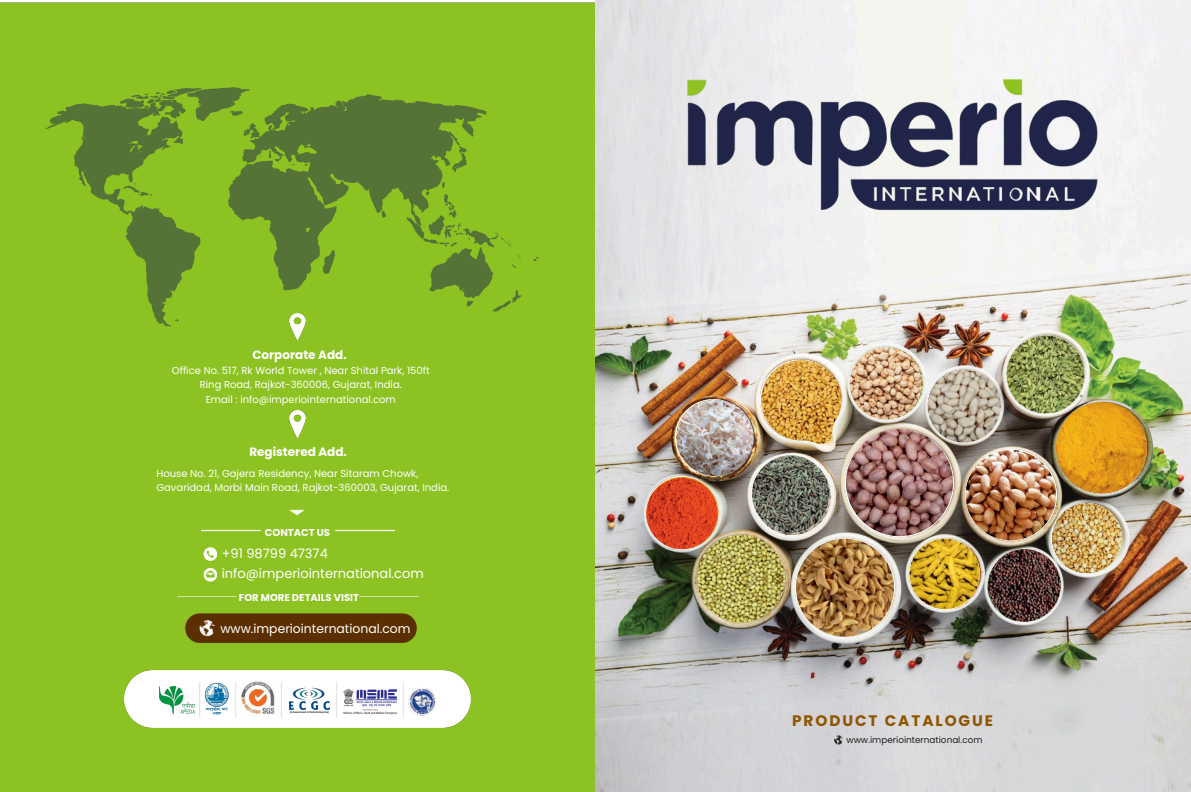
<style>
.page{position:relative;width:1191px;height:792px;background:#fff}
.page>*{position:absolute;margin:0;border:0;box-sizing:border-box;transform-origin:0 0}
.t1{font:700 15.2px "Poppins";letter-spacing:.125em;color:#8f5500}
.t2{font:13px "Poppins";color:#fff}
.t3{font:12.4px "Poppins";color:#fff}
.t4{font:700 12px "Poppins";color:#fff}
.t5{font:10px/14.2px "Poppins";color:#fff;text-align:center}
.t6{font:700 10px "Poppins";color:#fff}
.t7{font:8.9px "Poppins";color:#231f20}
.t8{font:700 2.6px "IBM Plex Sans Cond";letter-spacing:.005em;color:#231f20}
</style>
<div class="page">
<img style="left:0;top:2px;width:595px;height:790px">
<img style="left:595px;top:0;width:596px;height:792px">
<img style="left:846px;top:429px;width:107px;height:107px">
<img style="left:846px;top:429px;width:107px;height:107px;border-radius:50%">
<img style="left:646px;top:477px;width:72px;height:72px">
<img style="left:646px;top:477px;width:73px;height:72px;border-radius:50%">
<img style="left:796px;top:539px;width:98px;height:98px">
<img style="left:796px;top:539px;width:98px;height:98px;border-radius:50%">
<img style="left:754px;top:458px;width:77px;height:77px">
<img style="left:754px;top:458px;width:77px;height:77px;border-radius:50%">
<img style="left:676px;top:399px;width:76px;height:76px">
<img style="left:851px;top:347px;width:72px;height:72px">
<img style="left:851px;top:347px;width:72px;height:73px;border-radius:50%">
<img style="left:966px;top:450px;width:90px;height:91px">
<img style="left:966px;top:450px;width:90px;height:90px;border-radius:50%">
<img style="left:909px;top:539px;width:71px;height:70px">
<img style="left:909px;top:539px;width:71px;height:70px;border-radius:50%">
<img style="left:1006px;top:335px;width:78px;height:78px">
<img style="left:1006px;top:335px;width:79px;height:79px;border-radius:50%">
<img style="left:928px;top:370px;width:71px;height:71px">
<img style="left:1052px;top:503px;width:70px;height:70px">
<img style="left:1058px;top:405px;width:89px;height:88px">
<img style="left:761px;top:360px;width:80px;height:84px">
<img style="left:699px;top:536px;width:86px;height:85px">
<img style="left:677px;top:399px;width:77px;height:77px;border-radius:50%">
<img style="left:987px;top:551px;width:72px;height:71px">
<img style="left:120px;top:665px;width:355px;height:67px">
<img style="left:241px;top:680px;width:36px;height:37px">
<img style="left:154px;top:677px;width:86px;height:45px">
<img style="left:277px;top:677px;width:65px;height:45px">
<img style="left:399px;top:677px;width:42px;height:45px">
<img style="left:410px;top:689px;width:25px;height:25px;border-radius:50%">
<svg style="left:204px;top:568px;width:13px;height:14px"></svg>
<svg style="left:204px;top:547px;width:13px;height:14px"></svg>
<img style="left:176px;top:596px;width:60px;height:1px">
<img style="left:200px;top:529px;width:60px;height:2px">
<img style="left:290px;top:313px;width:15px;height:28px">
<img style="left:290px;top:410px;width:15px;height:28px">
<img style="left:290px;top:510px;width:15px;height:6px">
<img style="left:178px;top:612px;width:245px;height:34px">
<img style="left:335px;top:529px;width:60px;height:2px">
<img style="left:359px;top:596px;width:60px;height:1px">
<svg style="left:834px;top:735px;width:9px;height:10px"></svg>
<img style="left:665px;top:79px;width:444px;height:144px">
<img style="left:697px;top:535px;width:88px;height:87px;border-radius:50%">
<img style="left:850px;top:347px;width:72px;height:72px;border-radius:50%">
<img style="left:646px;top:478px;width:71px;height:71px;border-radius:50%">
<img style="left:1056px;top:402px;width:91px;height:91px;border-radius:50%">
<img style="left:988px;top:549px;width:73px;height:73px;border-radius:50%">
<img style="left:752px;top:455px;width:77px;height:78px;border-radius:50%">
<img style="left:928px;top:370px;width:73px;height:73px;border-radius:50%">
<img style="left:1052px;top:503px;width:70px;height:70px;border-radius:50%">
<p class="t4" style="left:252px;top:347px;width:96px">Corporate Add.</p>
<p class="t5" style="left:172px;top:364px;width:259px">Office No. 517, Rk World Tower , Near Shital Park, 150ft<br>Ring Road, Rajkot-360006, Gujarat, India.<br>Email : info@imperiointernational.com</p>
<p class="t4" style="left:249px;top:444px;width:99px">Registered Add.</p>
<p class="t5" style="left:156px;top:467px;width:294px;text-align:left">House No. 21, Gajera Residency, Near Sitaram Chowk,<br>Gavaridad, Morbi Main Road, Rajkot-360003, Gujarat, India.</p>
<p class="t6" style="left:265px;top:525px;width:67px">CONTACT US</p>
<p class="t2" style="left:222px;top:544px;width:108px">+91 98799 47374</p>
<p class="t2" style="left:222px;top:564px;width:204px">info@imperiointernational.com</p>
<p class="t6" style="left:239px;top:591px;width:122px">FOR MORE DETAILS VISIT</p>
<p class="t3" style="left:220px;top:620px;width:192px">www.imperiointernational.com</p>
<p class="t8" style="left:290px;top:711px;width:40px">(A Government of India Enterprise)</p>
<p class="t1" style="left:792px;top:710px;width:202px">PRODUCT CATALOGUE</p>
<p class="t7" style="left:846px;top:734px;width:138px">www.imperiointernational.com</p>
</div>
